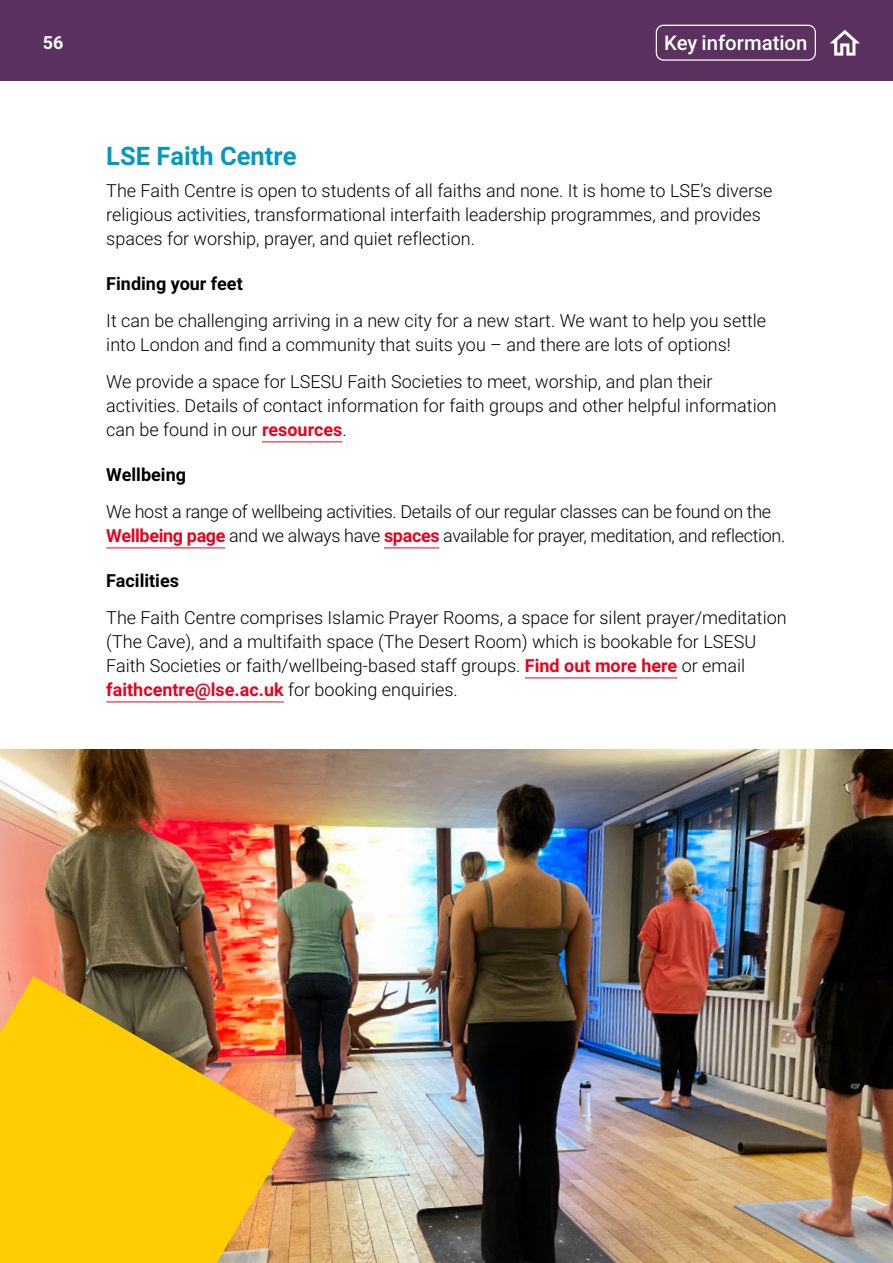
<style>
.page{position:relative;width:893px;height:1263px;background:#fff}
.page>*{position:absolute;margin:0;border:0;box-sizing:border-box;transform-origin:0 0}
.t1{font:700 25.5px "Roboto";color:#009abe}
.t2{font:500 20.4px "Roboto";color:#fff}
.t3{font:300 18px/24px "Roboto";color:#000}
.t4{font:300 18px/24px "Roboto";letter-spacing:-.02em;color:#000}
.t5{font:700 18px "Roboto";color:#000}
.t6{font:700 18px "Roboto";color:#fff}
.s1{font-weight:700;color:#e30520}
</style>
<div class="page">
<div style="left:0;top:0;width:893px;height:81px;background:#5b315f"></div>
<div style="left:656px;top:25px;width:160px;height:36px;border:1px solid #fff;border-radius:7px"></div>
<svg style="left:830px;top:30px;width:30px;height:26px"></svg>
<img style="left:0;top:749px;width:893px;height:514px">
<svg style="left:0;top:976px;width:295px;height:287px;background:#e8b219"></svg>
<hr style="left:262px;top:442px;width:80px;height:1px;background:#e30520">
<hr style="left:106px;top:548px;width:119px;height:1px;background:#e30520">
<hr style="left:384px;top:548px;width:55px;height:1px;background:#e30520">
<hr style="left:525px;top:678px;width:152px;height:1px;background:#e30520">
<hr style="left:106px;top:702px;width:178px;height:1px;background:#e30520">
<p class="t6" style="left:43px;top:30px;width:22px">56</p>
<p class="t2" style="left:664px;top:29px;width:145px">Key information</p>
<h1 class="t1" style="left:106px;top:138px;width:192px">LSE Faith Centre</h1>
<p class="t3" style="left:106px;top:178px;width:668px">The Faith Centre is open to students of all faiths and none. It is home to LSE’s diverse religious activities, transformational interfaith leadership programmes, and provides spaces for worship, prayer, and quiet reflection.</p>
<p class="t5" style="left:106px;top:271px;width:138px">Finding your feet</p>
<p class="t3" style="left:106px;top:308px;width:661px">It can be challenging arriving in a new city for a new start. We want to help you settle into London and find a community that suits you – and there are lots of options!</p>
<p class="t3" style="left:106px;top:369px;width:672px">We provide a space for LSESU Faith Societies to meet, worship, and plan their activities. Details of contact information for faith groups and other helpful information can be found in our <span class="s1">resources</span>.</p>
<p class="t5" style="left:106px;top:462px;width:81px">Wellbeing</p>
<p class="t4" style="left:106px;top:499px;width:680px">We host a range of wellbeing activities. Details of our regular classes can be found on the<br><span class="s1">Wellbeing page</span> and we always have <span class="s1">spaces</span> available for prayer, meditation, and reflection.</p>
<p class="t5" style="left:106px;top:568px;width:74px">Facilities</p>
<p class="t3" style="left:106px;top:605px;width:682px">The Faith Centre comprises Islamic Prayer Rooms, a space for silent prayer/meditation (The Cave), and a multifaith space (The Desert Room) which is bookable for LSESU Faith Societies or faith/wellbeing-based staff groups. <span class="s1">Find out more here</span> or email <span class="s1">faithcentre@lse.ac.uk</span> for booking enquiries.</p>
</div>
